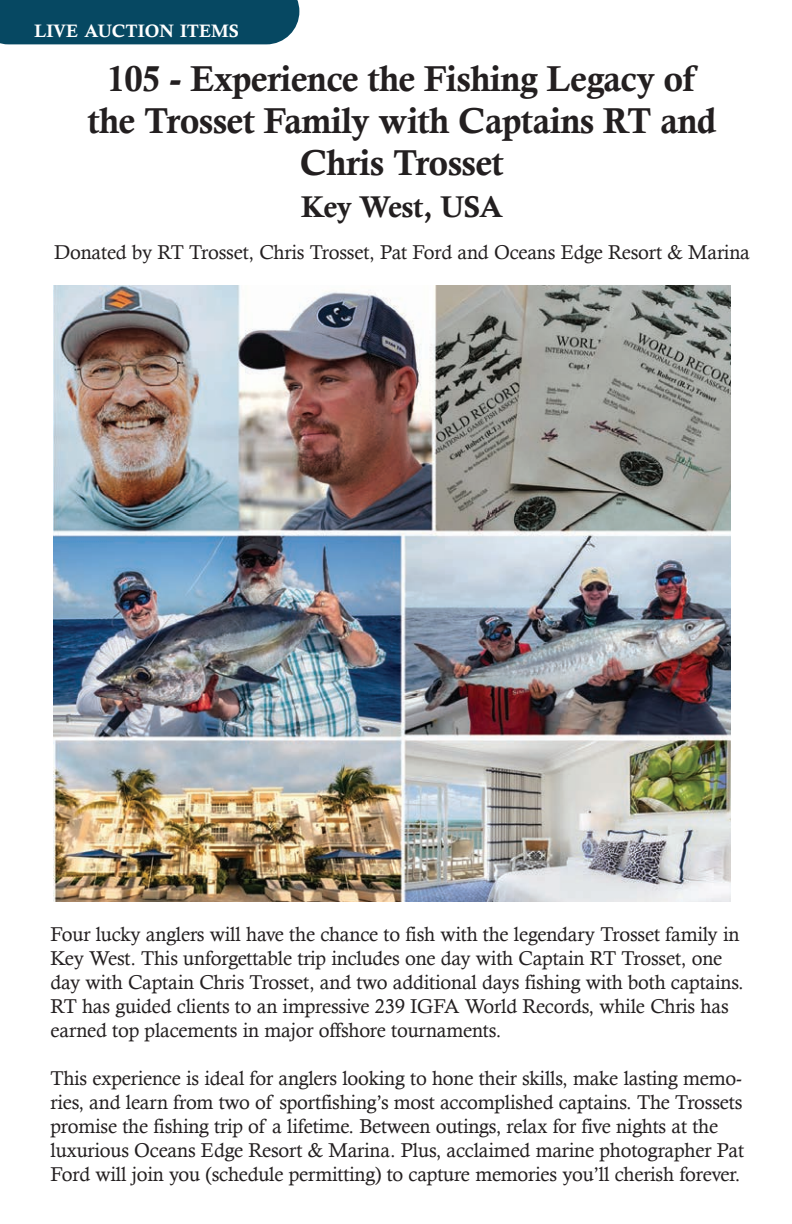
<style>
.page{position:relative;width:792px;height:1224px;background:#fff}
.page>*{position:absolute;margin:0;border:0;box-sizing:border-box;transform-origin:0 0}
.t1{font:36px/42px "Calis MT Bol";letter-spacing:-.02em;color:#231f20;text-align:center}
.t2{font:30px "Calis MT Bol";letter-spacing:-.02em;color:#231f20}
.t3{font:20px/24px "Calisto";letter-spacing:-.01em;color:#231f20}
.t4{font:18px "Calis MT Bol";color:#fff}
</style>
<div class="page">
<div style="left:0;top:0;width:299px;height:44px;background:#064862"></div>
<img style="left:54px;top:285px;width:676px;height:616px">
<p class="t4" style="left:34px;top:20px;width:206px">LIVE AUCTION ITEMS</p>
<p class="t1" style="left:87px;top:58px;width:631px">105 - Experience the Fishing Legacy of the Trosset Family with Captains RT and<br>Chris Trosset</p>
<p class="t2" style="left:301px;top:190px;width:203px">Key West, USA</p>
<p class="t3" style="left:54px;top:240px;width:697px">Donated by RT Trosset, Chris Trosset, Pat Ford and Oceans Edge Resort &amp; Marina</p>
<p class="t3" style="left:50px;top:922px;width:695px">Four lucky anglers will have the chance to fish with the legendary Trosset family in Key West. This unforgettable trip includes one day with Captain RT Trosset, one day with Captain Chris Trosset, and two additional days fishing with both captains.<br>RT has guided clients to an impressive 239 IGFA World Records, while Chris has earned top placements in major offshore tournaments.</p>
<p class="t3" style="left:50px;top:1066px;width:695px">This experience is ideal for anglers looking to hone their skills, make lasting memo&shy;ries, and learn from two of sportfishing’s most accomplished captains. The Trossets promise the fishing trip of a lifetime. Between outings, relax for five nights at the luxurious Oceans Edge Resort &amp; Marina. Plus, acclaimed marine photographer Pat Ford will join you (schedule permitting) to capture memories you’ll cherish forever.</p>
</div>
